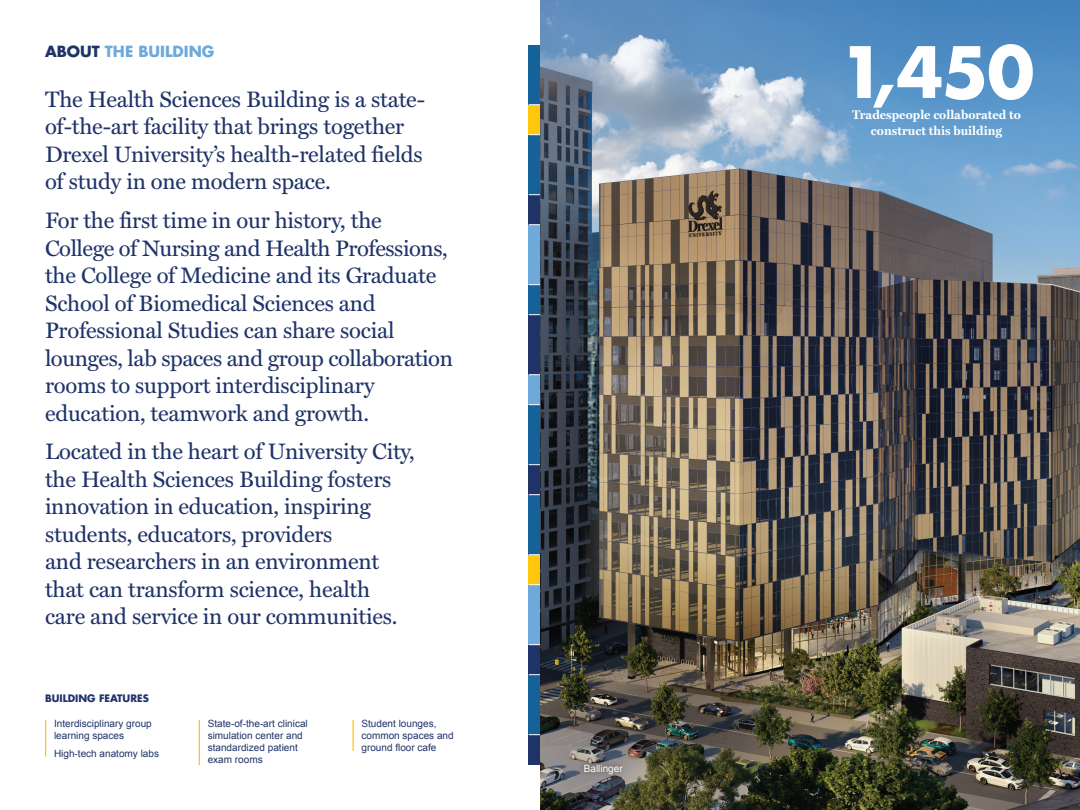
<style>
.page{position:relative;width:1080px;height:810px;background:#fff}
.page>*{position:absolute;margin:0;border:0;box-sizing:border-box;transform-origin:0 0}
.Cover_Title{font:700 68.75px "Futura Std";color:#fff}
.Header_-_Serif{font:22.5px/27.5px "Miller Text";letter-spacing:-.01em;color:#1f3369}
.Subhead_-_Sans{font:700 15px "Futura Std";color:#6da9db}
.Body_-_Serif{font:700 12.5px/15.6px "Miller Text";color:#fff;text-align:center}
.Body_-_Sans{font:10px/11.9px "Arial";color:#1f3369}
.East_Wing{font:700 10px "Futura Std";color:#1f3369}
.Body_-_Sans-2{font:10px "Arial";color:#fff}
.s1{color:#1f3369}
</style>
<div class="page">
<img style="left:540px;top:0;width:540px;height:810px">
<div style="left:578px;top:759px;width:50px;height:21px;background:#231f20;opacity:.65"></div>
<hr style="left:352px;top:720px;width:2px;height:31px;background:#fec70c">
<hr style="left:199px;top:720px;width:1px;height:45px;background:#fec70c">
<hr style="left:45px;top:720px;width:1px;height:37px;background:#fec70c">
<div style="left:529px;top:45px;width:11px;height:60px;background:#156199"></div>
<div style="left:529px;top:495px;width:11px;height:60px;background:#156199"></div>
<div style="left:529px;top:315px;width:11px;height:60px;background:#1f3369"></div>
<div style="left:529px;top:675px;width:11px;height:60px;background:#156199"></div>
<div style="left:529px;top:135px;width:11px;height:60px;background:#156199"></div>
<div style="left:529px;top:405px;width:11px;height:60px;background:#156199"></div>
<div style="left:529px;top:585px;width:11px;height:60px;background:#6da9db"></div>
<div style="left:529px;top:225px;width:11px;height:60px;background:#6da9db"></div>
<div style="left:529px;top:105px;width:11px;height:30px;background:#fec70c"></div>
<div style="left:529px;top:555px;width:11px;height:30px;background:#fec70c"></div>
<div style="left:529px;top:375px;width:11px;height:30px;background:#6da9db"></div>
<div style="left:529px;top:195px;width:11px;height:30px;background:#1f3369"></div>
<div style="left:529px;top:645px;width:11px;height:30px;background:#1f3369"></div>
<div style="left:529px;top:465px;width:11px;height:30px;background:#1f3369"></div>
<div style="left:529px;top:735px;width:11px;height:30px;background:#1f3369"></div>
<div style="left:529px;top:285px;width:11px;height:30px;background:#156199"></div>
<p class="Subhead_-_Sans" style="left:45px;top:42px;width:171px"><span class="s1">ABOUT</span> THE BUILDING</p>
<p class="Header_-_Serif" style="left:45px;top:85px;width:382px">The Health Sciences Building is a state&shy;of-the-art facility that brings together Drexel University’s health-related fields of study in one modern space.</p>
<p class="Header_-_Serif" style="left:45px;top:206px;width:410px">For the first time in our history, the College of Nursing and Health Professions, the College of Medicine and its Graduate School of Biomedical Sciences and Professional Studies can share social lounges, lab spaces and group collaboration rooms to support interdisciplinary education, teamwork and growth.</p>
<p class="Header_-_Serif" style="left:45px;top:438px;width:371px">Located in the heart of University City, the Health Sciences Building fosters innovation in education, inspiring students, educators, providers<br>and researchers in an environment that can transform science, health care and service in our communities.</p>
<p class="East_Wing" style="left:45px;top:691px;width:105px">BUILDING FEATURES</p>
<p class="Body_-_Sans" style="left:54px;top:718px;width:99px">Interdisciplinary group learning spaces</p>
<p class="Body_-_Sans" style="left:54px;top:747px;width:107px">High-tech anatomy labs</p>
<p class="Body_-_Sans" style="left:208px;top:718px;width:102px">State-of-the-art clinical simulation center and standardized patient exam rooms</p>
<p class="Body_-_Sans" style="left:362px;top:718px;width:94px">Student lounges, common spaces and ground floor cafe</p>
<p class="Body_-_Sans-2" style="left:584px;top:762px;width:40px">Ballinger</p>
<p class="Cover_Title" style="left:839px;top:26px;width:197px">1,450</p>
<p class="Body_-_Serif" style="left:852px;top:107px;width:170px">Tradespeople collaborated to construct this building</p>
</div>
